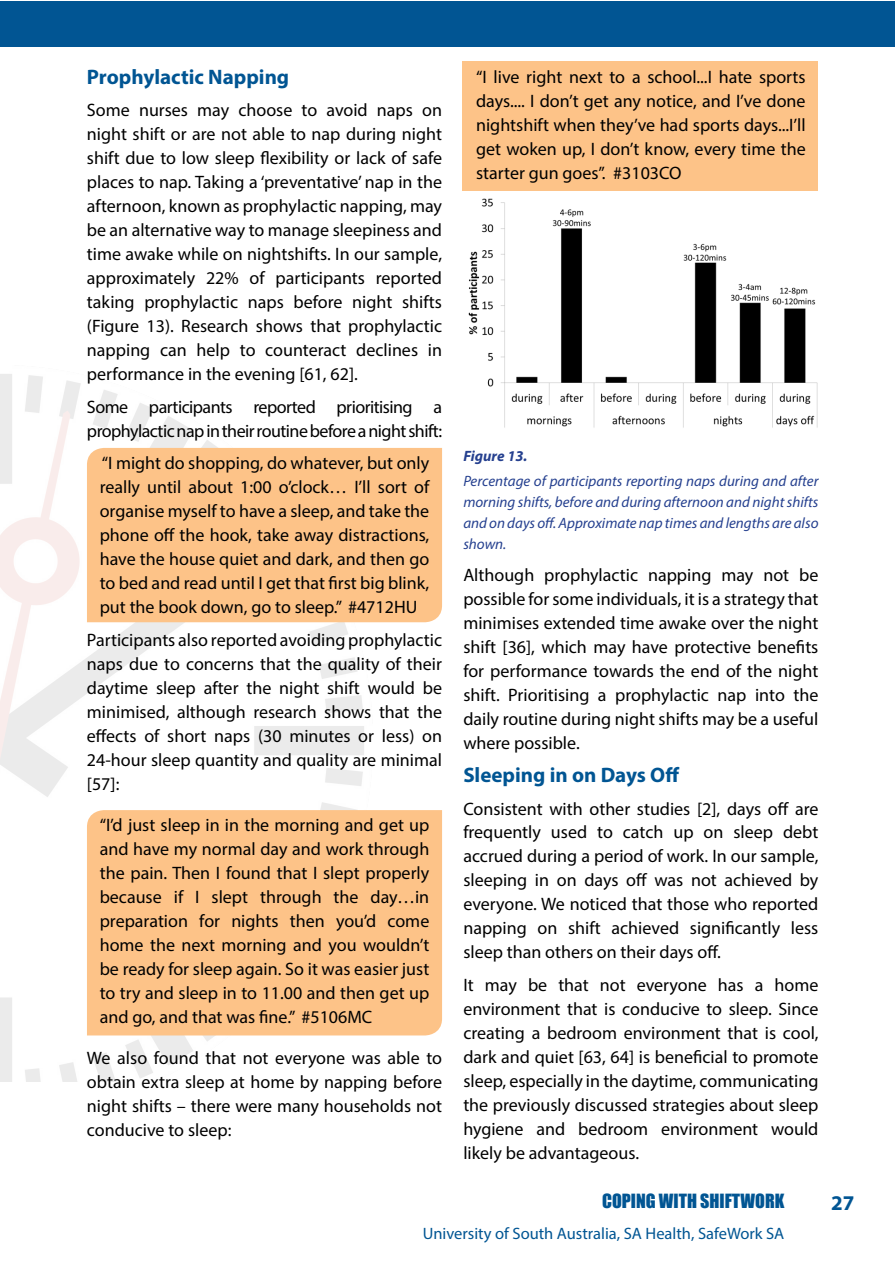
<style>
.page{position:relative;width:895px;height:1263px;background:#fff}
.page>*{position:absolute;margin:0;border:0;box-sizing:border-box;transform-origin:0 0}
.t1{font:700 21px "Myriad Pro";color:#015593}
.t2{font:18px/24px "Myriad Pro";color:#000;text-align:justify}
.t3{font:18px/24px "Myriad Pro";letter-spacing:-.03em;color:#000}
.t4{font:18px "Impact";color:#015593}
.t5{font:16.5px "Myriad Pro";color:#015593}
.t6{font:italic 15px/21px "Myriad Pro";color:#25408f;text-align:justify}
.t7{font:italic 700 15px "Myriad Pro";color:#25408f}
.t8{font:700 13.05px/27.5px "Arial";color:#000;text-align:center;scale:1.09 1}
</style>
<div class="page">
<div style="left:0;top:1px;width:894px;height:46px;background:#015593"></div>
<div style="left:462px;top:61px;width:355px;height:129px;background:#fdc388"></div>
<div style="left:87px;top:448px;width:355px;height:174px;background:#fdc388"></div>
<div style="left:87px;top:810px;width:355px;height:225px;background:#fdc388"></div>
<img style="left:468px;top:198px;width:350px;height:230px">
<p class="t1" style="left:87px;top:63px;width:204px">Prophylactic Napping</p>
<p class="t2" style="left:87px;top:98px;width:357px">Some nurses may choose to avoid naps on night shift or are not able to nap during night shift due to low sleep flexibility or lack of safe places to nap. Taking a ‘preventative’ nap in the afternoon, known as prophylactic napping, may be an alternative way to manage sleepiness and time awake while on nightshifts. In our sample, approximately 22% of participants reported taking prophylactic naps before night shifts (Figure 13). Research shows that prophylactic napping can help to counteract declines in performance in the evening [61, 62].</p>
<p class="t3" style="left:87px;top:394px;width:357px">Some participants reported prioritising a prophylactic nap in their routine before a night shift:</p>
<p class="t2" style="left:100px;top:451px;width:331px">“I might do shopping, do whatever, but only really until about 1:00 o’clock… I’ll sort of organise myself to have a sleep, and take the phone off the hook, take away distractions, have the house quiet and dark, and then go to bed and read until I get that first big blink, put the book down, go to sleep.” #4712HU</p>
<p class="t2" style="left:87px;top:627px;width:357px">Participants also reported avoiding prophylactic naps due to concerns that the quality of their daytime sleep after the night shift would be minimised, although research shows that the effects of short naps (30 minutes or less) on 24-hour sleep quantity and quality are minimal [57]:</p>
<p class="t2" style="left:100px;top:812px;width:331px">“I’d just sleep in in the morning and get up and have my normal day and work through the pain. Then I found that I slept properly because if I slept through the day…in preparation for nights then you’d come home the next morning and you wouldn’t be ready for sleep again. So it was easier just to try and sleep in to 11.00 and then get up and go, and that was fine.” #5106MC</p>
<p class="t2" style="left:87px;top:1045px;width:357px">We also found that not everyone was able to obtain extra sleep at home by napping before night shifts – there were many households not conducive to sleep:</p>
<p class="t8" style="left:162px;top:699px;width:65px">Avoiding strenuous</p>
<p class="t8" style="left:142px;top:747px;width:101px;line-height:14.4px">activities before night shift</p>
<p class="t8" style="left:151px;top:836px;width:82px;line-height:13px">Maintaining good level of</p>
<p class="t8" style="left:141px;top:857px;width:100px">physical fitness</p>
<p class="t2" style="left:476px;top:65px;width:331px">“I live right next to a school...I hate sports days.... I don’t get any notice, and I’ve done nightshift when they’ve had sports days...I’ll get woken up, I don’t know, every time the starter gun goes”. #3103CO</p>
<p class="t7" style="left:463px;top:446px;width:66px">Figure 13.</p>
<p class="t6" style="left:463px;top:470px;width:357px">Percentage of participants reporting naps during and after morning shifts, before and during afternoon and night shifts and on days off. Approximate nap times and lengths are also shown.</p>
<p class="t2" style="left:463px;top:563px;width:357px">Although prophylactic napping may not be possible for some individuals, it is a strategy that minimises extended time awake over the night shift [36], which may have protective benefits for performance towards the end of the night shift. Prioritising a prophylactic nap into the daily routine during night shifts may be a useful where possible.</p>
<p class="t1" style="left:463px;top:761px;width:218px">Sleeping in on Days Off</p>
<p class="t2" style="left:463px;top:796px;width:357px">Consistent with other studies [2], days off are frequently used to catch up on sleep debt accrued during a period of work. In our sample, sleeping in on days off was not achieved by everyone. We noticed that those who reported napping on shift achieved significantly less sleep than others on their days off.</p>
<p class="t2" style="left:463px;top:973px;width:357px">It may be that not everyone has a home environment that is conducive to sleep. Since creating a bedroom environment that is cool, dark and quiet [63, 64] is beneficial to promote sleep, especially in the daytime, communicating the previously discussed strategies about sleep hygiene and bedroom environment would likely be advantageous.</p>
<p class="t4" style="left:602px;top:1190px;width:184px">COPING WITH SHIFTWORK</p>
<p class="t5" style="left:423px;top:1223px;width:363px">University of South Australia, SA Health, SafeWork SA</p>
<p class="t1" style="left:831px;top:1189px;width:25px">27</p>
</div>
